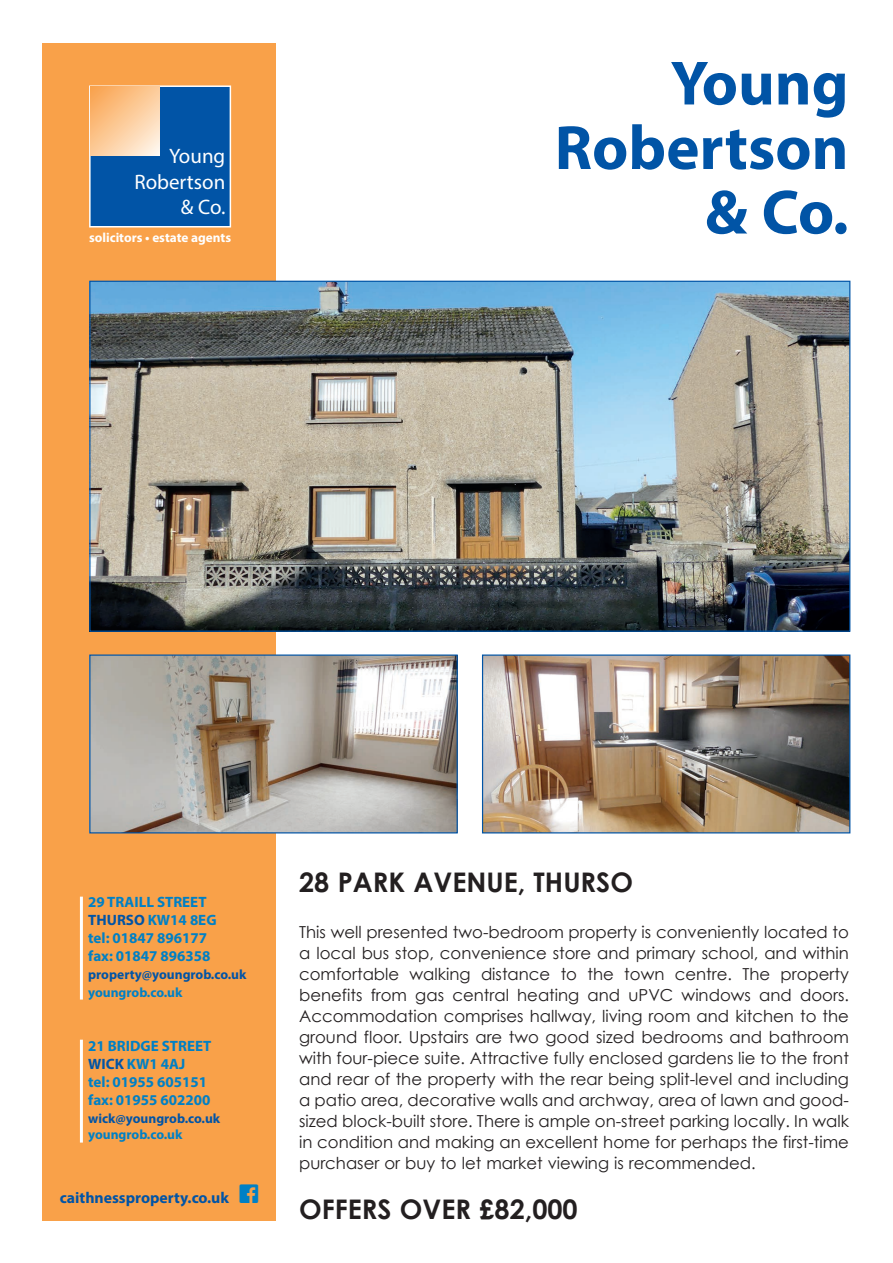
<style>
.page{position:relative;width:893px;height:1263px;background:#fff}
.page>*{position:absolute;margin:0;border:0;box-sizing:border-box;transform-origin:0 0}
.t1{font:700 63px/64.5px "Myriad Pro";color:#0154a6;text-align:right}
.t2{font:700 27px "Century Gothic";color:#231f20}
.t3{font:21px/25.5px "Myriad Pro";color:#fff;text-align:right}
.t4{font:16.5px/21px "Century Gothic";color:#231f20;text-align:justify}
.t5{font:700 15.75px "Myriad Pro";color:#0154a6}
.t6{font:700 15px/18px "Myriad Pro";color:#0080c5}
.t7{font:700 13.5px "Myriad Pro";color:#0154a6}
.t8{font:700 13.5px "Myriad Pro";color:#0080c5}
.t9{font:700 13.2px "Myriad Pro";color:#fff}
.s1{color:#0154a6}
.s2{font-family:"Social Icons Pro Set 1 Rounded";font-weight:400;font-size:27px;color:#0080c5}
</style>
<div class="page">
<div style="left:43px;top:43px;width:233px;height:1177px;background:#f9a149"></div>
<div style="left:89px;top:85px;width:142px;height:142px;background:#0154a6;border:2px solid #fff"></div>
<svg style="left:91px;top:87px;width:69px;height:69px;background:#fccc9c"></svg>
<hr style="left:80px;top:897px;width:3px;height:102px;background:#fff">
<hr style="left:80px;top:1040px;width:3px;height:102px;background:#fff">
<img style="left:91px;top:283px;width:757px;height:347px">
<img style="left:91px;top:656px;width:365px;height:175px">
<div style="left:89px;top:654px;width:369px;height:179px;border:1px solid #0154a6"></div>
<img style="left:484px;top:656px;width:364px;height:175px">
<div style="left:482px;top:654px;width:368px;height:179px;border:1px solid #0154a6"></div>
<p class="t3" style="left:134px;top:143px;width:92px">Young<br>Robertson &amp; Co.</p>
<p class="t9" style="left:89px;top:229px;width:144px">solicitors • estate agents</p>
<h1 class="t1" style="left:555px;top:49px;width:295px">Young<br>Robertson &amp; Co.</h1>
<p class="t6" style="left:88px;top:893px;width:130px">29 TRAILL STREET<br><span class="s1">THURSO</span> KW14 8EG tel: 01847 896177 fax: 01847 896358</p>
<p class="t7" style="left:88px;top:965px;width:160px">property@youngrob.co.uk</p>
<p class="t8" style="left:88px;top:983px;width:96px">youngrob.co.uk</p>
<p class="t6" style="left:88px;top:1036px;width:125px">21 BRIDGE STREET<br><span class="s1">WICK</span> KW1 4AJ<br>tel: 01955 605151 fax: 01955 602200</p>
<p class="t7" style="left:88px;top:1109px;width:133px">wick@youngrob.co.uk</p>
<p class="t8" style="left:88px;top:1125px;width:96px">youngrob.co.uk</p>
<p class="t5" style="left:60px;top:1187px;width:201px">caithnessproperty.co.uk <span class="s2">f</span></p>
<h2 class="t2" style="left:299px;top:865px;width:335px">28 PARK AVENUE, THURSO</h2>
<p class="t4" style="left:299px;top:921px;width:551px">This well presented two-bedroom property is conveniently located to a local bus stop, convenience store and primary school, and within comfortable walking distance to the town centre. The property benefits from gas central heating and uPVC windows and doors.<br>Accommodation comprises hallway, living room and kitchen to the ground floor. Upstairs are two good sized bedrooms and bathroom with four-piece suite. Attractive fully enclosed gardens lie to the front and rear of the property with the rear being split-level and including a patio area, decorative walls and archway, area of lawn and good&shy;sized block-built store. There is ample on-street parking locally. In walk in condition and making an excellent home for perhaps the first-time purchaser or buy to let market viewing is recommended.</p>
<h2 class="t2" style="left:299px;top:1192px;width:280px">OFFERS OVER £82,000</h2>
</div>
